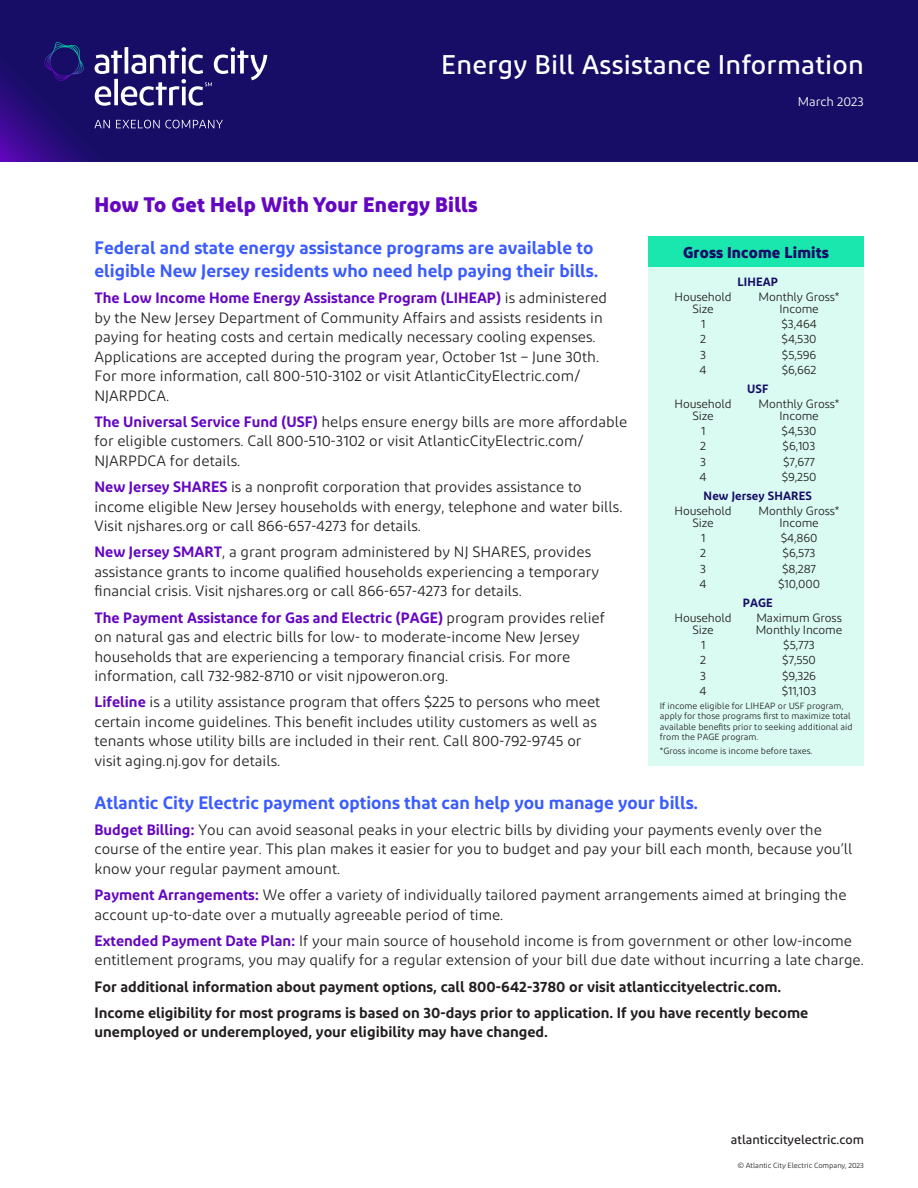
<style>
.page{position:relative;width:918px;height:1188px;background:#fff}
.page>*{position:absolute;margin:0;border:0;box-sizing:border-box;transform-origin:0 0}
.ParaStyle02-Leading{font:500 27px "Diodrum";letter-spacing:.01em;color:#fff}
.SUBHEAD_1_new{font:700 21px "Diodrum";letter-spacing:.01em;color:#6406c1}
.SUBHEAD_new{font:600 18px/22.5px "Diodrum";color:#3a5cff}
.Subhead_2{font:700 15.75px "Diodrum";letter-spacing:.01em;color:#170d67}
.t1{font:15px/19.5px "Diodrum";color:#231f20}
.t2{font:600 15px/19.5px "Diodrum";color:#231f20}
.FOOTER_STYLE{font:500 12.75px "Diodrum";color:#231f20}
.FOOTER_STYLE-2{font:12.75px "Diodrum";color:#fff}
.t3{font:12px "Diodrum";letter-spacing:-.01em;color:#231f20}
.t4{font:600 12px "Diodrum";letter-spacing:.01em;color:#170d67}
.t5{font:9px/10.5px "Diodrum";color:#231f20}
.ParaStyle01-Leading{font:7.5px "Diodrum";letter-spacing:-.005em;color:#231f20}
.s1{font-weight:600;color:#6406c1}
</style>
<div class="page">
<div style="left:0;top:0;width:918px;height:162px;background:#170d67"></div>
<svg style="left:94px;top:47px;width:173px;height:81px"></svg>
<svg style="left:44px;top:42px;width:40px;height:39px"></svg>
<div style="left:648px;top:237px;width:216px;height:529px;background:#d9fbf1"></div>
<div style="left:648px;top:236px;width:216px;height:31px;background:#1ae7ae"></div>
<p class="ParaStyle02-Leading" style="left:441px;top:48px;width:424px">Energy Bill Assistance Information</p>
<p class="FOOTER_STYLE-2" style="left:798px;top:94px;width:68px">March 2023</p>
<p class="SUBHEAD_1_new" style="left:94px;top:190px;width:384px">How To Get Help With Your Energy Bills</p>
<p class="SUBHEAD_new" style="left:94px;top:236px;width:505px">Federal and state energy assistance programs are available to eligible New Jersey residents who need help paying their bills.</p>
<p class="t1" style="left:94px;top:288px;width:514px"><span class="s1">The Low Income Home Energy Assistance Program (LIHEAP)</span> is administered by the New Jersey Department of Community Affairs and assists residents in paying for heating costs and certain medically necessary cooling expenses.<br>Applications are accepted during the program year, October 1st – June 30th.<br>For more information, call 800-510-3102 or visit AtlanticCityElectric.com/ NJARPDCA.</p>
<p class="t1" style="left:94px;top:412px;width:534px"><span class="s1">The Universal Service Fund (USF)</span> helps ensure energy bills are more affordable for eligible customers. Call 800-510-3102 or visit AtlanticCityElectric.com/<br>NJARPDCA for details.</p>
<p class="t1" style="left:94px;top:477px;width:530px"><span class="s1">New Jersey SHARES</span> is a nonprofit corporation that provides assistance to income eligible New Jersey households with energy, telephone and water bills.<br>Visit njshares.org or call 866-657-4273 for details.</p>
<p class="t1" style="left:94px;top:542px;width:506px"><span class="s1">New Jersey SMART</span>, a grant program administered by NJ SHARES, provides assistance grants to income qualified households experiencing a temporary financial crisis. Visit njshares.org or call 866-657-4273 for details.</p>
<p class="t1" style="left:94px;top:607px;width:512px"><span class="s1">The Payment Assistance for Gas and Electric (PAGE)</span> program provides relief on natural gas and electric bills for low- to moderate-income New Jersey households that are experiencing a temporary financial crisis. For more information, call 732-982-8710 or visit njpoweron.org.</p>
<p class="t1" style="left:94px;top:692px;width:507px"><span class="s1">Lifeline</span> is a utility assistance program that offers $225 to persons who meet certain income guidelines. This benefit includes utility customers as well as tenants whose utility bills are included in their rent. Call 800-792-9745 or visit aging.nj.gov for details.</p>
<p class="SUBHEAD_new" style="left:94px;top:790px;width:605px">Atlantic City Electric payment options that can help you manage your bills.</p>
<p class="t1" style="left:94px;top:820px;width:759px"><span class="s1">Budget Billing:</span> You can avoid seasonal peaks in your electric bills by dividing your payments evenly over the course of the entire year. This plan makes it easier for you to budget and pay your bill each month, because you’ll know your regular payment amount.</p>
<p class="t1" style="left:94px;top:885px;width:754px"><span class="s1">Payment Arrangements:</span> We offer a variety of individually tailored payment arrangements aimed at bringing the account up-to-date over a mutually agreeable period of time.</p>
<p class="t1" style="left:94px;top:931px;width:771px"><span class="s1">Extended Payment Date Plan:</span> If your main source of household income is from government or other low-income entitlement programs, you may qualify for a regular extension of your bill due date without incurring a late charge.</p>
<p class="t2" style="left:94px;top:976px;width:688px">For additional information about payment options, call 800-642-3780 or visit atlanticcityelectric.com.</p>
<p class="t2" style="left:94px;top:1002px;width:715px">Income eligibility for most programs is based on 30-days prior to application. If you have recently become unemployed or underemployed, your eligibility may have changed.</p>
<p class="Subhead_2" style="left:683px;top:242px;width:147px">Gross Income Limits</p>
<p class="t4" style="left:737px;top:274px;width:42px">LIHEAP</p>
<p class="t3" style="left:675px;top:290px;width:59px">Household</p>
<p class="t3" style="left:759px;top:290px;width:83px">Monthly Gross*</p>
<p class="t3" style="left:693px;top:302px;width:23px">Size</p>
<p class="t3" style="left:779px;top:302px;width:41px">Income</p>
<p class="t3" style="left:701px;top:317px;width:6px">1</p>
<p class="t3" style="left:781px;top:317px;width:37px">$3,464</p>
<p class="t3" style="left:700px;top:332px;width:7px">2</p>
<p class="t3" style="left:782px;top:332px;width:37px">$4,530</p>
<p class="t3" style="left:700px;top:347px;width:8px">3</p>
<p class="t3" style="left:782px;top:347px;width:36px">$5,596</p>
<p class="t3" style="left:700px;top:362px;width:9px">4</p>
<p class="t3" style="left:782px;top:362px;width:36px">$6,662</p>
<p class="t4" style="left:747px;top:381px;width:23px">USF</p>
<p class="t3" style="left:675px;top:396px;width:59px">Household</p>
<p class="t3" style="left:759px;top:396px;width:83px">Monthly Gross*</p>
<p class="t3" style="left:693px;top:408px;width:23px">Size</p>
<p class="t3" style="left:779px;top:408px;width:41px">Income</p>
<p class="t3" style="left:701px;top:424px;width:6px">1</p>
<p class="t3" style="left:782px;top:424px;width:37px">$4,530</p>
<p class="t3" style="left:700px;top:439px;width:7px">2</p>
<p class="t3" style="left:783px;top:439px;width:34px">$6,103</p>
<p class="t3" style="left:700px;top:454px;width:8px">3</p>
<p class="t3" style="left:783px;top:454px;width:33px">$7,677</p>
<p class="t3" style="left:700px;top:469px;width:9px">4</p>
<p class="t3" style="left:782px;top:469px;width:36px">$9,250</p>
<p class="t4" style="left:704px;top:488px;width:110px">New Jersey SHARES</p>
<p class="t3" style="left:675px;top:503px;width:59px">Household</p>
<p class="t3" style="left:759px;top:503px;width:83px">Monthly Gross*</p>
<p class="t3" style="left:693px;top:515px;width:23px">Size</p>
<p class="t3" style="left:779px;top:515px;width:41px">Income</p>
<p class="t3" style="left:701px;top:531px;width:6px">1</p>
<p class="t3" style="left:781px;top:531px;width:38px">$4,860</p>
<p class="t3" style="left:700px;top:546px;width:7px">2</p>
<p class="t3" style="left:783px;top:546px;width:34px">$6,573</p>
<p class="t3" style="left:700px;top:561px;width:8px">3</p>
<p class="t3" style="left:782px;top:561px;width:36px">$8,287</p>
<p class="t3" style="left:700px;top:576px;width:9px">4</p>
<p class="t3" style="left:778px;top:576px;width:44px">$10,000</p>
<p class="t4" style="left:743px;top:595px;width:32px">PAGE</p>
<p class="t3" style="left:675px;top:610px;width:59px">Household</p>
<p class="t3" style="left:756px;top:610px;width:87px">Maximum Gross</p>
<p class="t3" style="left:693px;top:622px;width:23px">Size</p>
<p class="t3" style="left:756px;top:622px;width:88px">Monthly Income</p>
<p class="t3" style="left:701px;top:638px;width:6px">1</p>
<p class="t3" style="left:783px;top:638px;width:33px">$5,773</p>
<p class="t3" style="left:700px;top:653px;width:7px">2</p>
<p class="t3" style="left:782px;top:653px;width:35px">$7,550</p>
<p class="t3" style="left:700px;top:668px;width:8px">3</p>
<p class="t3" style="left:782px;top:668px;width:35px">$9,326</p>
<p class="t3" style="left:700px;top:683px;width:9px">4</p>
<p class="t3" style="left:782px;top:683px;width:36px">$11,103</p>
<p class="t5" style="left:660px;top:700px;width:194px">If income eligible for LIHEAP or USF program, apply for those programs first to maximize total available benefits prior to seeking additional aid from the PAGE program.</p>
<p class="t5" style="left:660px;top:746px;width:154px">*Gross income is income before taxes.</p>
<p class="FOOTER_STYLE" style="left:731px;top:1131px;width:135px">atlanticcityelectric.com</p>
<p class="ParaStyle01-Leading" style="left:738px;top:1161px;width:128px">© Atlantic City Electric Company, 2023</p>
</div>
